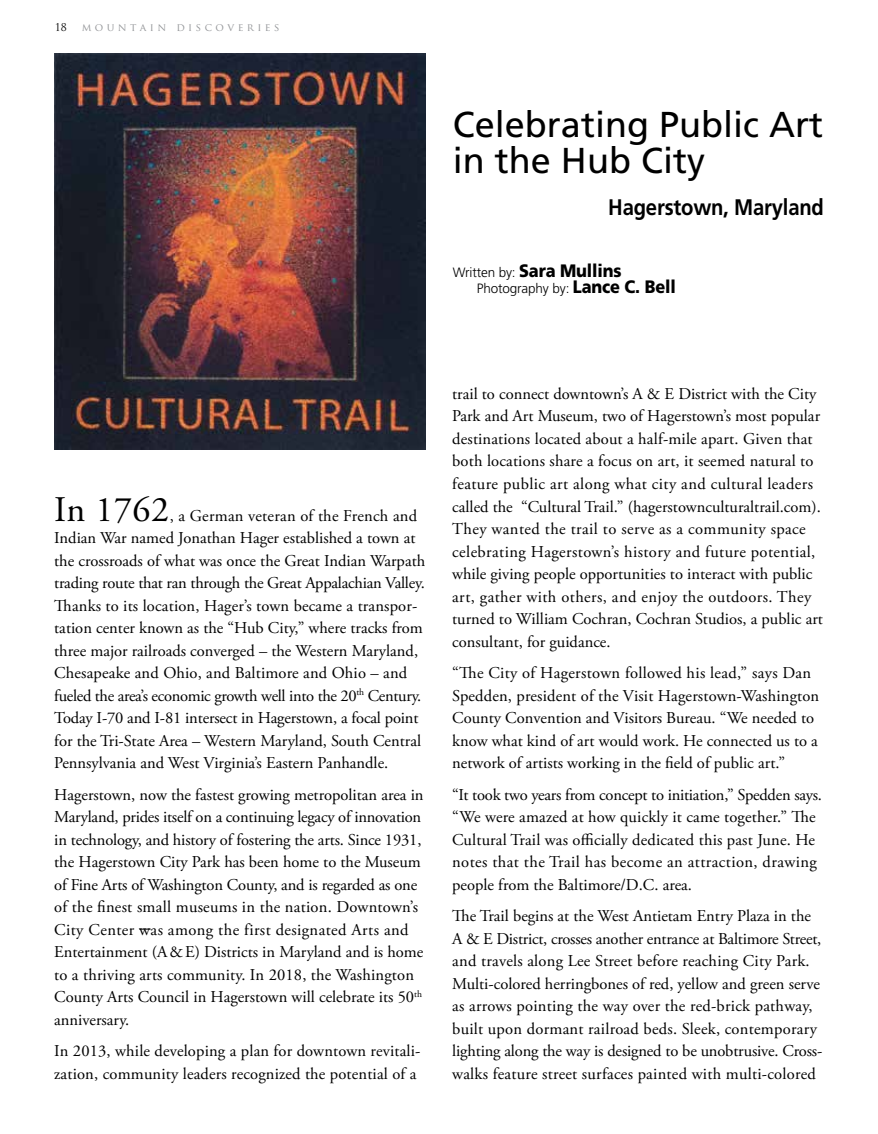
<style>
.page{position:relative;width:878px;height:1134px;background:#fff}
.page>*{position:absolute;margin:0;border:0;box-sizing:border-box;transform-origin:0 0}
.t1{font:36px/36px "Frutiger";color:#000}
.t2{font:700 22.5px "Frutiger";letter-spacing:-.01em;color:#000;scale:.9 1}
.t3{font:900 18px "Frutiger";letter-spacing:-.01em;color:#000;scale:.9 1}
.t4{font:16.5px/22.5px "Adobe Garamond Pro";color:#000}
.t5{font:300 13.5px "Frutiger";letter-spacing:-.01em;color:#000}
.t6{font:10.5px "Trajan Pro";color:#939598}
.t7{font:10.5px "Trajan Pro";color:#000}
.s1{font-weight:300;font-size:13.5px}
.s2{font-weight:900;font-size:18px}
.s3{font-size:36px}
</style>
<div class="page">
<img style="left:54px;top:54px;width:372px;height:396px">
<svg style="left:139px;top:929px;width:12px;height:1px"></svg>
<p class="t7" style="left:55px;top:21px;width:13px">18</p>
<p class="t6" style="left:82px;top:21px;width:199px">M O U N T A I N D I S C O V E R I E S</p>
<h1 class="t1" style="left:453px;top:106px;width:372px">Celebrating Public Art in the Hub City</h1>
<h2 class="t2" style="left:608px;top:194px;width:241px">Hagerstown, Maryland</h2>
<p class="t3" style="left:453px;top:260px;width:189px"><span class="s1">Written by:</span> Sara Mullins</p>
<p class="t5" style="left:476px;top:281px;width:201px">Photography by: <span class="s2">Lance C. Bell</span></p>
<p class="t4" style="left:54px;top:505px;width:372px"><span class="s3">In 1762</span>, a German veteran of the French and Indian War named Jonathan Hager established a town at the crossroads of what was once the Great Indian Warpath trading route that ran through the Great Appalachian Valley.<br>Thanks to its location, Hager’s town became a transpor&shy;tation center known as the “Hub City,” where tracks from three major railroads converged – the Western Maryland, Chesapeake and Ohio, and Baltimore and Ohio – and fueled the area’s economic growth well into the 20<sup>th</sup> Century.<br>Today I-70 and I-81 intersect in Hagerstown, a focal point for the Tri-State Area – Western Maryland, South Central Pennsylvania and West Virginia’s Eastern Panhandle.</p>
<p class="t4" style="left:54px;top:784px;width:371px">Hagerstown, now the fastest growing metropolitan area in Maryland, prides itself on a continuing legacy of innovation in technology, and history of fostering the arts. Since 1931, the Hagerstown City Park has been home to the Museum of Fine Arts of Washington County, and is regarded as one of the finest small museums in the nation. Downtown’s City Center was among the first designated Arts and Entertainment (A &amp; E) Districts in Maryland and is home to a thriving arts community. In 2018, the Washington County Arts Council in Hagerstown will celebrate its 50<sup>th </sup>anniversary.</p>
<p class="t4" style="left:54px;top:1040px;width:368px">In 2013, while developing a plan for downtown revitali&shy;zation, community leaders recognized the potential of a</p>
<p class="t4" style="left:452px;top:383px;width:372px">trail to connect downtown’s A &amp; E District with the City Park and Art Museum, two of Hagerstown’s most popular destinations located about a half-mile apart. Given that both locations share a focus on art, it seemed natural to feature public art along what city and cultural leaders called the “Cultural Trail.” (hagerstownculturaltrail.com).<br>They wanted the trail to serve as a community space celebrating Hagerstown’s history and future potential, while giving people opportunities to interact with public art, gather with others, and enjoy the outdoors. They turned to William Cochran, Cochran Studios, a public art consultant, for guidance.</p>
<p class="t4" style="left:452px;top:662px;width:368px">“The City of Hagerstown followed his lead,” says Dan Spedden, president of the Visit Hagerstown-Washington County Convention and Visitors Bureau. “We needed to know what kind of art would work. He connected us to a network of artists working in the field of public art.”</p>
<p class="t4" style="left:452px;top:784px;width:371px">“It took two years from concept to initiation,” Spedden says. “We were amazed at how quickly it came together.” The Cultural Trail was officially dedicated this past June. He notes that the Trail has become an attraction, drawing people from the Baltimore/D.C. area.</p>
<p class="t4" style="left:452px;top:905px;width:371px">The Trail begins at the West Antietam Entry Plaza in the A &amp; E District, crosses another entrance at Baltimore Street, and travels along Lee Street before reaching City Park.<br>Multi-colored herringbones of red, yellow and green serve as arrows pointing the way over the red-brick pathway, built upon dormant railroad beds. Sleek, contemporary lighting along the way is designed to be unobtrusive. Cross&shy;walks feature street surfaces painted with multi-colored</p>
</div>
